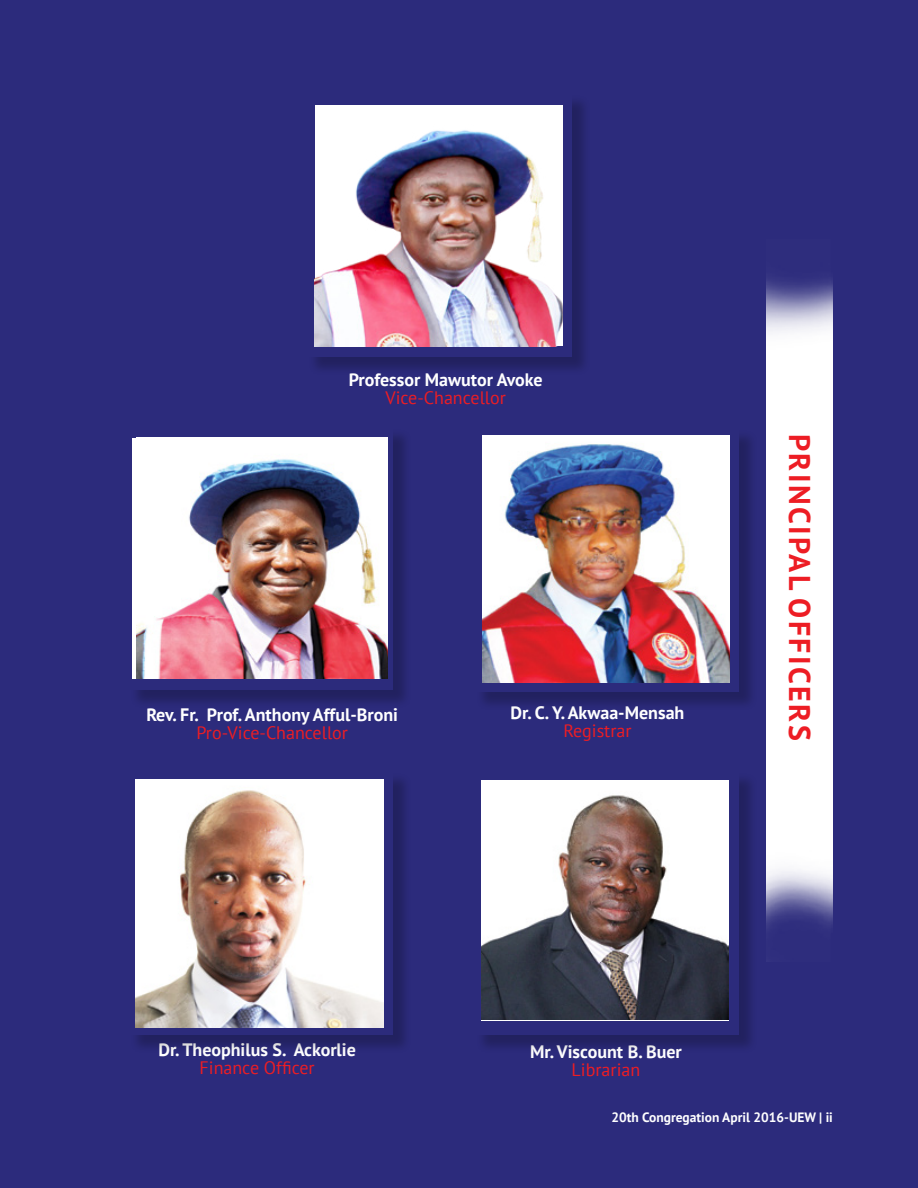
<style>
.page{position:relative;width:918px;height:1188px;background:#2c2b7c}
.page>*{position:absolute;margin:0;border:0;box-sizing:border-box;transform-origin:0 0}
.t1{font:700 30px "PT Sans";letter-spacing:.08em;color:#ed1d24}
.t2{font:700 18px "PT Sans";color:#fff}
.t3{font:18px "PT Sans";color:#ed1d24}
.t4{font:700 13.5px "PT Sans";color:#fff}
</style>
<div class="page">
<div style="left:130px;top:429px;width:282px;height:280px;background:#000;opacity:.23"></div>
<svg style="left:128px;top:426px;width:265px;height:264px"></svg>
<img style="left:136px;top:438px;width:251px;height:240px">
<div style="left:476px;top:430px;width:282px;height:281px;background:#000;opacity:.23"></div>
<div style="left:474px;top:428px;width:265px;height:264px;background:#2c2b7c"></div>
<img style="left:482px;top:436px;width:248px;height:247px">
<div style="left:476px;top:773px;width:282px;height:281px;background:#000;opacity:.23"></div>
<div style="left:474px;top:771px;width:265px;height:264px;background:#2c2b7c"></div>
<div style="left:481px;top:781px;width:248px;height:240px;background:#fff"></div>
<img style="left:481px;top:795px;width:248px;height:225px">
<img style="left:767px;top:278px;width:66px;height:651px">
<div style="left:130px;top:773px;width:282px;height:281px;background:#000;opacity:.23"></div>
<div style="left:128px;top:771px;width:265px;height:264px;background:#2c2b7c"></div>
<img style="left:135px;top:779px;width:248px;height:248px">
<div style="left:308px;top:95px;width:283px;height:281px;background:#000;opacity:.23"></div>
<div style="left:306px;top:93px;width:266px;height:264px;background:#2c2b7c"></div>
<img style="left:315px;top:106px;width:248px;height:240px">
<p class="t2" style="left:349px;top:367px;width:195px">Professor Mawutor Avoke</p>
<p class="t3" style="left:386px;top:386px;width:122px">Vice-Chancellor</p>
<p class="t2" style="left:146px;top:703px;width:253px">Rev. Fr. Prof. Anthony Afful-Broni</p>
<p class="t3" style="left:196px;top:721px;width:153px">Pro-Vice-Chancellor</p>
<p class="t2" style="left:511px;top:700px;width:175px">Dr. C. Y. Akwaa-Mensah</p>
<p class="t3" style="left:563px;top:719px;width:70px">Registrar</p>
<h1 class="t1" style="left:820px;top:434px;width:306px;rotate:90deg">Principal Officers</h1>
<p class="t2" style="left:158px;top:1037px;width:199px">Dr. Theophilus S. Ackorlie</p>
<p class="t3" style="left:200px;top:1056px;width:117px">Finance Officer</p>
<p class="t2" style="left:530px;top:1040px;width:153px">Mr. Viscount B. Buer</p>
<p class="t3" style="left:572px;top:1058px;width:70px">Librarian</p>
<p class="t4" style="left:612px;top:1108px;width:223px">20th Congregation April 2016-UEW | ii</p>
</div>
